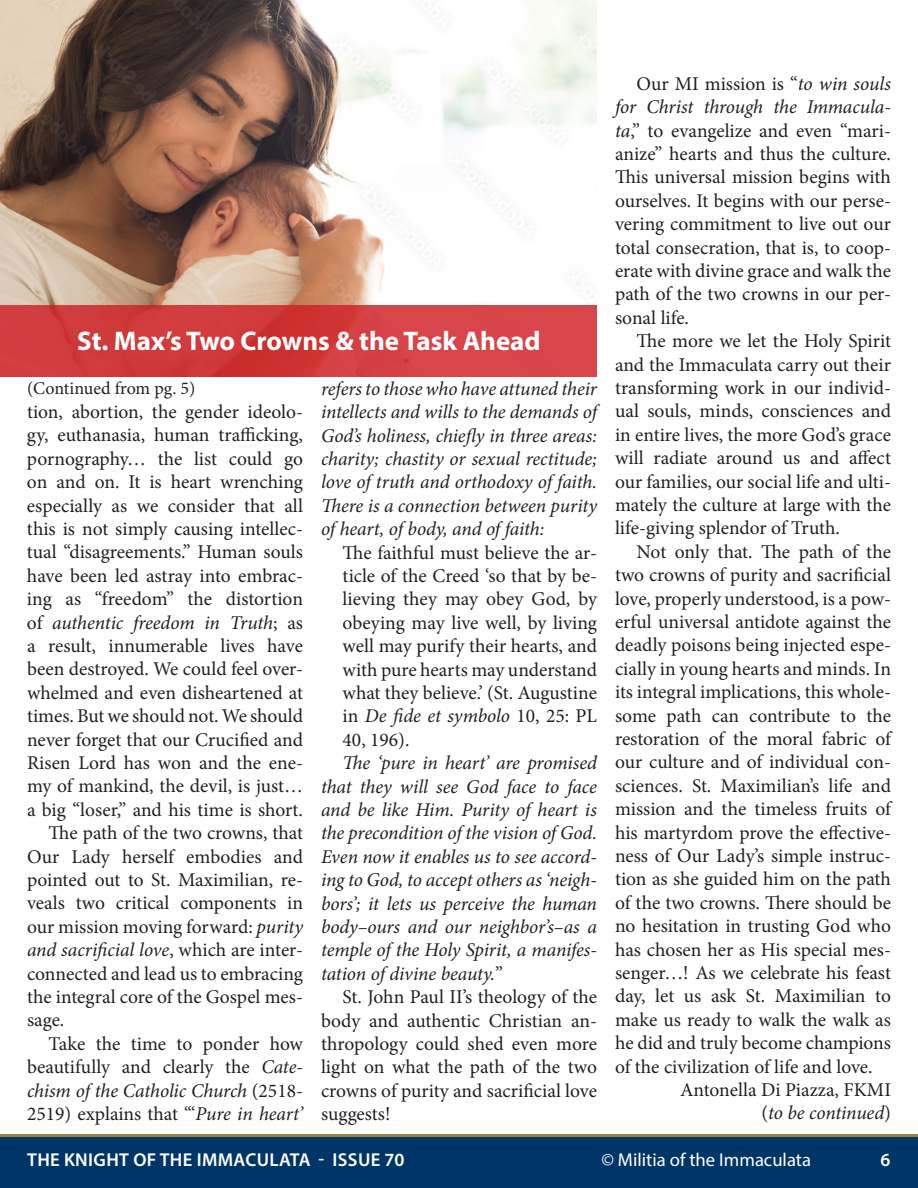
<style>
.page{position:relative;width:918px;height:1188px;background:#fff}
.page>*{position:absolute;margin:0;border:0;box-sizing:border-box;transform-origin:0 0}
.t1{font:700 27px "Myriad Pro";color:#fff}
.body{font:19.5px/23.4px "Minion Pro";color:#231f20;text-align:justify}
.body-2{font:italic 19.5px/23.4px "Minion Pro";letter-spacing:-.01em;color:#231f20;text-align:justify}
.t2{font:600 18.6px "Myriad Pro";letter-spacing:.02em;color:#fff}
.t3{font:18.6px "Myriad Pro";color:#fff}
.t4{font:18px "Minion Pro";color:#231f20}
.s1{font-style:italic}
.s2{font-style:normal}
</style>
<div class="page">
<div style="left:0;top:1134px;width:918px;height:54px;background:#003667"></div>
<img style="left:0;top:0;width:597px;height:305px">
<svg style="left:0;top:305px;width:597px;height:72px;fill:#d23d3f"></svg>
<p class="t1" style="left:77px;top:323px;width:465px">St. Max’s Two Crowns &amp; the Task Ahead</p>
<p class="t4" style="left:27px;top:376px;width:170px">(Continued from pg. 5)</p>
<p class="body-2" style="left:321px;top:377px;width:278px">refers to those who have attuned their intellects and wills to the demands of God’s holiness, chiefly in three areas: charity; chastity or sexual rectitude; love of truth and orthodoxy of faith.<br>There is a connection between purity of heart, of body, and of faith:</p>
<p class="body" style="left:343px;top:541px;width:256px">The faithful must believe the ar&shy;ticle of the Creed ‘so that by be&shy;lieving they may obey God, by obeying may live well, by living well may purify their hearts, and with pure hearts may understand what they believe.’ (St. Augustine in <span class="s1">De fide et symbolo</span> 10, 25: PL 40, 196).</p>
<p class="body-2" style="left:321px;top:751px;width:278px;text-indent:22px">The ‘pure in heart’ are promised that they will see God face to face and be like Him. Purity of heart is the precondition of the vision of God.<br>Even now it enables us to see accord&shy;ing to God, to accept others as ‘neigh&shy;bors’; it lets us perceive the human body–ours and our neighbor’s–as a temple of the Holy Spirit, a manifes&shy;tation of divine beauty.<span class="s2">”</span></p>
<p class="body" style="left:321px;top:985px;width:278px;text-indent:22px">St. John Paul II’s theology of the body and authentic Christian an&shy;thropology could shed even more light on what the path of the two crowns of purity and sacrificial love suggests!</p>
<p class="body" style="left:27px;top:400px;width:278px">tion, abortion, the gender ideolo&shy;gy, euthanasia, human trafficking, pornography… the list could go on and on. It is heart wrenching especially as we consider that all this is not simply causing intellec&shy;tual “disagreements.” Human souls have been led astray into embrac&shy;ing as “freedom” the distortion of <span class="s1">authentic freedom in Truth</span>; as a result, innumerable lives have been destroyed. We could feel over&shy;whelmed and even disheartened at times. But we should not. We should never forget that our Crucified and Risen Lord has won and the ene&shy;my of mankind, the devil, is just… a big “loser,” and his time is short.</p>
<p class="body" style="left:27px;top:821px;width:278px;text-indent:22px">The path of the two crowns, that Our Lady herself embodies and pointed out to St. Maximilian, re&shy;veals two critical components in our mission moving forward: <span class="s1">purity and sacrificial love</span>, which are inter&shy;connected and lead us to embracing the integral core of the Gospel mes&shy;sage.</p>
<p class="body" style="left:27px;top:1032px;width:278px;text-indent:22px">Take the time to ponder how beautifully and clearly the <span class="s1">Cate&shy;chism of the Catholic Church</span> (2518- 2519) explains that “‘<span class="s1">Pure in heart’</span></p>
<p class="body" style="left:615px;top:72px;width:278px;text-indent:22px">Our MI mission is “<span class="s1">to win souls for Christ through the Immacula&shy;ta</span>,” to evangelize and even “mari&shy;anize” hearts and thus the culture.<br>This universal mission begins with ourselves. It begins with our perse&shy;vering commitment to live out our total consecration, that is, to coop&shy;erate with divine grace and walk the path of the two crowns in our per&shy;sonal life.</p>
<p class="body" style="left:615px;top:329px;width:278px;text-indent:22px">The more we let the Holy Spirit and the Immaculata carry out their transforming work in our individ&shy;ual souls, minds, consciences and in entire lives, the more God’s grace will radiate around us and affect our families, our social life and ulti&shy;mately the culture at large with the life-giving splendor of Truth.</p>
<p class="body" style="left:615px;top:540px;width:278px;text-indent:22px">Not only that. The path of the two crowns of purity and sacrificial love, properly understood, is a pow&shy;erful universal antidote against the deadly poisons being injected espe&shy;cially in young hearts and minds. In its integral implications, this whole&shy;some path can contribute to the restoration of the moral fabric of our culture and of individual con&shy;sciences. St. Maximilian’s life and mission and the timeless fruits of his martyrdom prove the effective&shy;ness of Our Lady’s simple instruc&shy;tion as she guided him on the path of the two crowns. There should be no hesitation in trusting God who has chosen her as His special mes&shy;senger…! As we celebrate his feast day, let us ask St. Maximilian to make us ready to walk the walk as he did and truly become champions of the civilization of life and love.</p>
<p class="body" style="left:680px;top:1078px;width:212px">Antonella Di Piazza, FKMI</p>
<p class="body-2" style="left:761px;top:1102px;width:131px"><span class="s2">(</span>to be continued<span class="s2">)</span></p>
<p class="t2" style="left:27px;top:1148px;width:379px">THE KNIGHT OF THE IMMACULATA - ISSUE 70</p>
<p class="t3" style="left:601px;top:1148px;width:211px">© Militia of the Immaculata</p>
<p class="t2" style="left:881px;top:1148px;width:11px">6</p>
</div>
